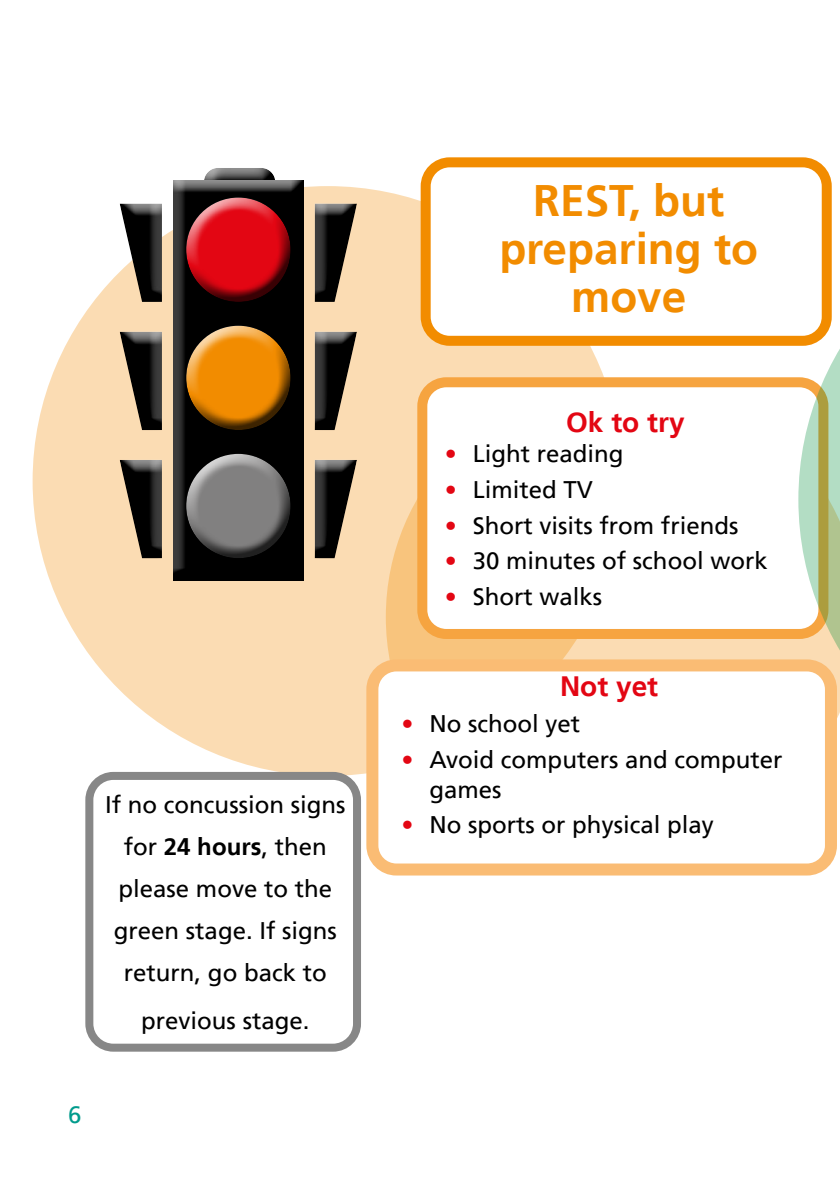
<style>
.page{position:relative;width:840px;height:1191px;background:#fff}
.page>*{position:absolute;margin:0;border:0;box-sizing:border-box;transform-origin:0 0}
.Body_Text{font:700 44px/48px "Frutiger LT";color:#f28c00;text-align:center}
.Body_Text-2{font:700 28px "Frutiger LT";color:#e30613}
.Main_Headings{font:700 28px "Frutiger LT";color:#e30613}
.Body_Text-3{font:24px/42px "Frutiger LT";color:#000}
.t1{font:24px "Frutiger LT";color:#009b8c}
.s1{font-weight:700}
.s2{color:#e30613}
</style>
<div class="page">
<div style="left:563px;top:639px;width:274px;height:214px;background:#fbdcb3"></div>
<svg style="left:33px;top:186px;width:589px;height:590px;background:#fadaaf"></svg>
<div style="left:165px;top:172px;width:152px;height:409px;background:#000;opacity:.75"></div>
<div style="left:173px;top:184px;width:120px;height:98px;background:#fff;opacity:.75"></div>
<div style="left:183px;top:213px;width:120px;height:89px;background:#000;opacity:.75"></div>
<div style="left:173px;top:312px;width:120px;height:98px;background:#fff;opacity:.75"></div>
<div style="left:183px;top:341px;width:120px;height:89px;background:#000;opacity:.75"></div>
<div style="left:173px;top:440px;width:120px;height:98px;background:#fff;opacity:.75"></div>
<div style="left:183px;top:470px;width:120px;height:88px;background:#000;opacity:.75"></div>
<div style="left:301px;top:190px;width:66px;height:113px;background:#fff;opacity:.75"></div>
<div style="left:306px;top:194px;width:64px;height:109px;background:#000;opacity:.75"></div>
<div style="left:301px;top:318px;width:66px;height:113px;background:#fff;opacity:.75"></div>
<div style="left:306px;top:322px;width:64px;height:109px;background:#000;opacity:.75"></div>
<div style="left:301px;top:446px;width:66px;height:113px;background:#fff;opacity:.75"></div>
<div style="left:306px;top:450px;width:64px;height:109px;background:#000;opacity:.75"></div>
<div style="left:109px;top:190px;width:66px;height:113px;background:#fff;opacity:.75"></div>
<div style="left:106px;top:194px;width:64px;height:109px;background:#000;opacity:.75"></div>
<div style="left:109px;top:318px;width:66px;height:113px;background:#fff;opacity:.75"></div>
<div style="left:106px;top:322px;width:64px;height:109px;background:#000;opacity:.75"></div>
<div style="left:109px;top:446px;width:66px;height:113px;background:#fff;opacity:.75"></div>
<div style="left:106px;top:450px;width:64px;height:109px;background:#000;opacity:.75"></div>
<div style="left:425px;top:162px;width:401px;height:179px;background:#fff;border-radius:24px"></div>
<div style="left:420px;top:157px;width:411px;height:189px;border:10px solid #f28c00;border-radius:24px"></div>
<div style="left:422px;top:382px;width:400px;height:252px;background:#fff;border-radius:24px"></div>
<div style="left:417px;top:377px;width:410px;height:262px;border:10px solid #f6a440;border-radius:24px"></div>
<div style="left:372px;top:665px;width:458px;height:204px;background:#fff;border-radius:24px"></div>
<div style="left:366px;top:659px;width:470px;height:216px;border:12px solid #fabc74;border-radius:24px"></div>
<div style="left:85px;top:772px;width:276px;height:279px;border:8px solid #878787;border-radius:24px"></div>
<svg style="left:797px;top:205px;width:42px;height:589px"></svg>
<p class="Body_Text-3" style="left:105px;top:783px;width:241px;text-align:center">If no concussion signs for <span class="s1">24 hours</span>, then please move to the green stage. If signs return, go back to</p>
<p class="Body_Text-3" style="left:141px;top:999px;width:170px">previous stage.</p>
<p class="t1" style="left:68px;top:1101px;width:15px">6</p>
<p class="Body_Text" style="left:499px;top:177px;width:260px">REST, but preparing to move</p>
<p class="Body_Text-2" style="left:566px;top:406px;width:120px">Ok to try</p>
<p class="Body_Text-3" style="left:444px;top:433px;width:180px"><span class="s2">•</span> Light reading</p>
<p class="Body_Text-3" style="left:444px;top:468px;width:150px"><span class="s2">•</span> Limited TV</p>
<p class="Body_Text-3" style="left:444px;top:504px;width:295px"><span class="s2">•</span> Short visits from friends</p>
<p class="Body_Text-3" style="left:444px;top:540px;width:324px"><span class="s2">•</span> 30 minutes of school work</p>
<p class="Body_Text-3" style="left:444px;top:575px;width:159px"><span class="s2">•</span> Short walks</p>
<p class="Main_Headings" style="left:559px;top:670px;width:100px">Not yet</p>
<p class="Body_Text-3" style="left:401px;top:702px;width:180px"><span class="s2">•</span> No school yet</p>
<p class="Body_Text-3" style="left:429px;top:744px;width:354px;line-height:30px;text-indent:-28px"><span class="s2">•</span> Avoid computers and computer games</p>
<p class="Body_Text-3" style="left:401px;top:804px;width:314px"><span class="s2">•</span> No sports or physical play</p>
</div>
